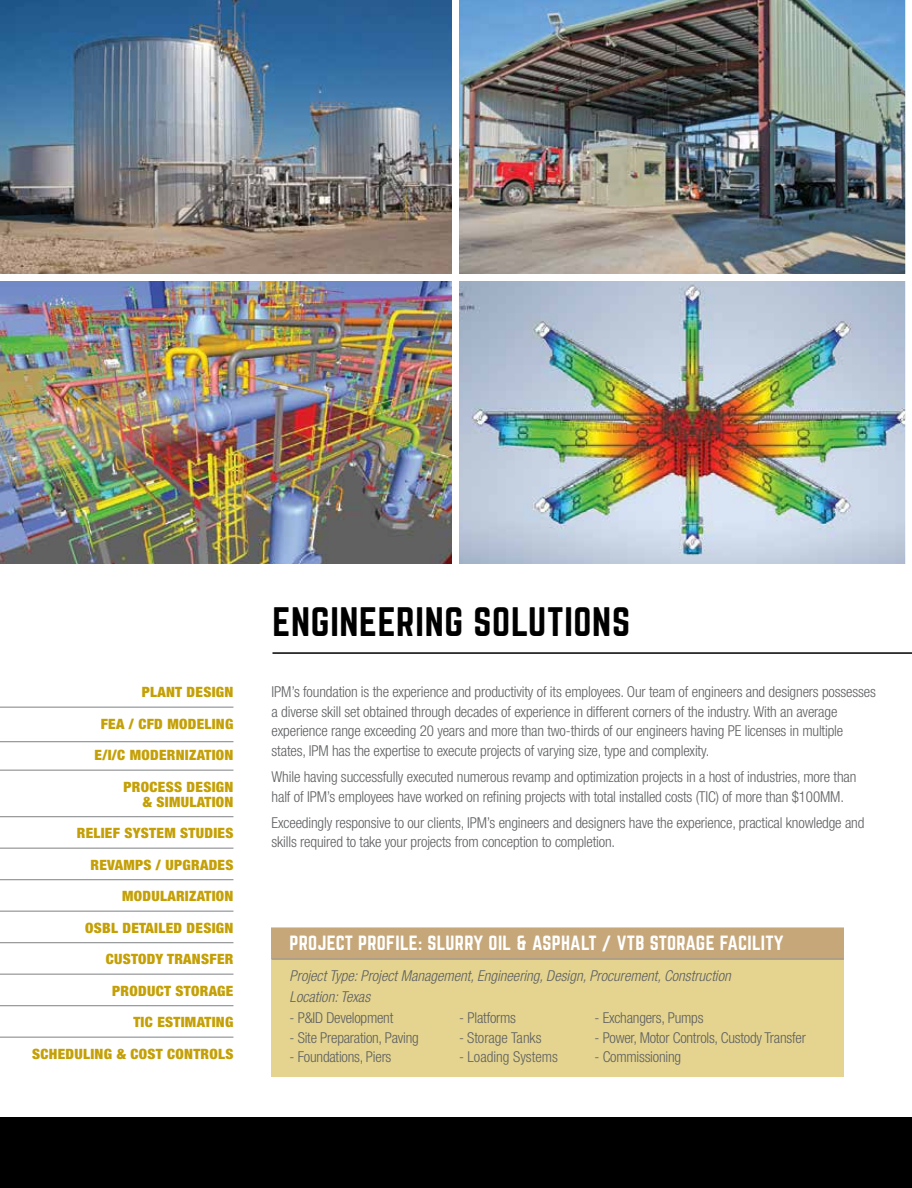
<style>
.page{position:relative;width:912px;height:1188px;background:#fff}
.page>*{position:absolute;margin:0;border:0;box-sizing:border-box;transform-origin:0 0}
.t1{font:36px "Norwester";letter-spacing:.02em;color:#000}
.t2{font:18px "Norwester";letter-spacing:.015em;color:#fff}
.t3{font:300 condensed 15px/19.5px "Helvetica Neue LT Std";letter-spacing:-.01em;color:#5f6062}
.t4{font:italic 300 condensed 15px/20.2px "Helvetica Neue LT Std";color:#5f6062}
.t5{font:300 condensed 15px "Helvetica Neue LT Std";color:#606163}
.t6{font:900 condensed 14.25px/15px "Helvetica Neue LT Std";letter-spacing:.02em;color:#c4a006;text-align:right;scale:1.05 1}
.s1{color:#606163}
.s2{color:#5f6062}
</style>
<div class="page">
<img style="left:0;top:281px;width:452px;height:282px">
<img style="left:0;top:0;width:452px;height:274px">
<img style="left:459px;top:281px;width:446px;height:282px">
<img style="left:459px;top:0;width:446px;height:274px">
<div style="left:0;top:1117px;width:911px;height:71px;background:#000"></div>
<hr style="left:272px;top:652px;width:639px;height:2px;background:#000">
<hr style="left:0;top:707px;width:233px;height:1px;background:#939598">
<hr style="left:0;top:741px;width:233px;height:1px;background:#939598">
<hr style="left:0;top:770px;width:233px;height:1px;background:#939598">
<hr style="left:0;top:816px;width:233px;height:1px;background:#939598">
<hr style="left:0;top:848px;width:233px;height:1px;background:#939598">
<hr style="left:0;top:879px;width:233px;height:1px;background:#939598">
<hr style="left:0;top:911px;width:233px;height:1px;background:#939598">
<hr style="left:0;top:942px;width:233px;height:1px;background:#939598">
<hr style="left:0;top:974px;width:233px;height:1px;background:#939598">
<hr style="left:0;top:1005px;width:233px;height:1px;background:#939598">
<hr style="left:0;top:1037px;width:233px;height:1px;background:#939598">
<div style="left:271px;top:928px;width:572px;height:149px;background:#e4d48f"></div>
<div style="left:271px;top:928px;width:572px;height:31px;background:#c5a77a"></div>
<hr style="left:271px;top:959px;width:572px;height:1px;background:#939598">
<p class="t6" style="left:142px;top:685px;width:89px">PLANT DESIGN</p>
<p class="t6" style="left:101px;top:716px;width:128px">FEA / CFD MODELING</p>
<p class="t6" style="left:95px;top:748px;width:134px">E/I/C MODERNIZATION</p>
<p class="t6" style="left:124px;top:779px;width:106px">PROCESS DESIGN &amp; SIMULATION</p>
<p class="t6" style="left:77px;top:826px;width:151px">RELIEF SYSTEM STUDIES</p>
<p class="t6" style="left:90px;top:857px;width:138px">REVAMPS / UPGRADES</p>
<p class="t6" style="left:122px;top:889px;width:107px">MODULARIZATION</p>
<p class="t6" style="left:85px;top:920px;width:143px">OSBL DETAILED DESIGN</p>
<p class="t6" style="left:106px;top:952px;width:123px">CUSTODY TRANSFER</p>
<p class="t6" style="left:112px;top:983px;width:117px">PRODUCT STORAGE</p>
<p class="t6" style="left:133px;top:1015px;width:97px">TIC ESTIMATING</p>
<p class="t6" style="left:32px;top:1046px;width:193px">SCHEDULING &amp; COST CONTROLS</p>
<h1 class="t1" style="left:272px;top:605px;width:359px">ENGINEERING SOLUTIONS</h1>
<p class="t3" style="left:271px;top:682px;width:605px">IPM’s foundation is the experience and productivity of its employees. Our team of engineers and designers possesses a diverse skill set obtained through decades of experience in different corners of the industry. With an average experience range exceeding 20 years and more than two-thirds of our engineers having PE licenses in multiple states, IPM has the expertise to execute projects of varying size, type and complexity.</p>
<p class="t3" style="left:271px;top:767px;width:586px">While having successfully executed numerous revamp and optimization projects in a host of industries, more than half of IPM’s employees have worked on refining projects with total installed costs (TIC) of more than $100MM.</p>
<p class="t3" style="left:271px;top:813px;width:594px">Exceedingly responsive to our clients, IPM’s engineers and designers have the experience, practical knowledge and skills required to take your projects from conception to completion.</p>
<p class="t2" style="left:289px;top:935px;width:495px">PROJECT PROFILE: SLURRY OIL &amp; ASPHALT / VTB STORAGE FACILITY</p>
<p class="t4" style="left:289px;top:966px;width:442px">Project Type: Project Management, Engineering, Design, Procurement, Construction<br>Location: Texas</p>
<p class="t3" style="left:289px;top:1008px;width:105px">- P&amp;ID Development</p>
<p class="t3" style="left:289px;top:1028px;width:131px">- Site Preparation, Paving</p>
<p class="t3" style="left:289px;top:1047px;width:103px">- Foundations, Piers</p>
<p class="t3" style="left:459px;top:1008px;width:59px"><span class="s1">-</span> Platforms</p>
<p class="t5" style="left:459px;top:1029px;width:84px"><span class="s2">-</span> Storage Tanks</p>
<p class="t5" style="left:459px;top:1048px;width:100px">- Loading Systems</p>
<p class="t3" style="left:594px;top:1008px;width:110px">- Exchangers, Pumps</p>
<p class="t3" style="left:594px;top:1028px;width:213px">- Power, Motor Controls, Custody Transfer</p>
<p class="t3" style="left:594px;top:1047px;width:88px">- Commissioning</p>
</div>
